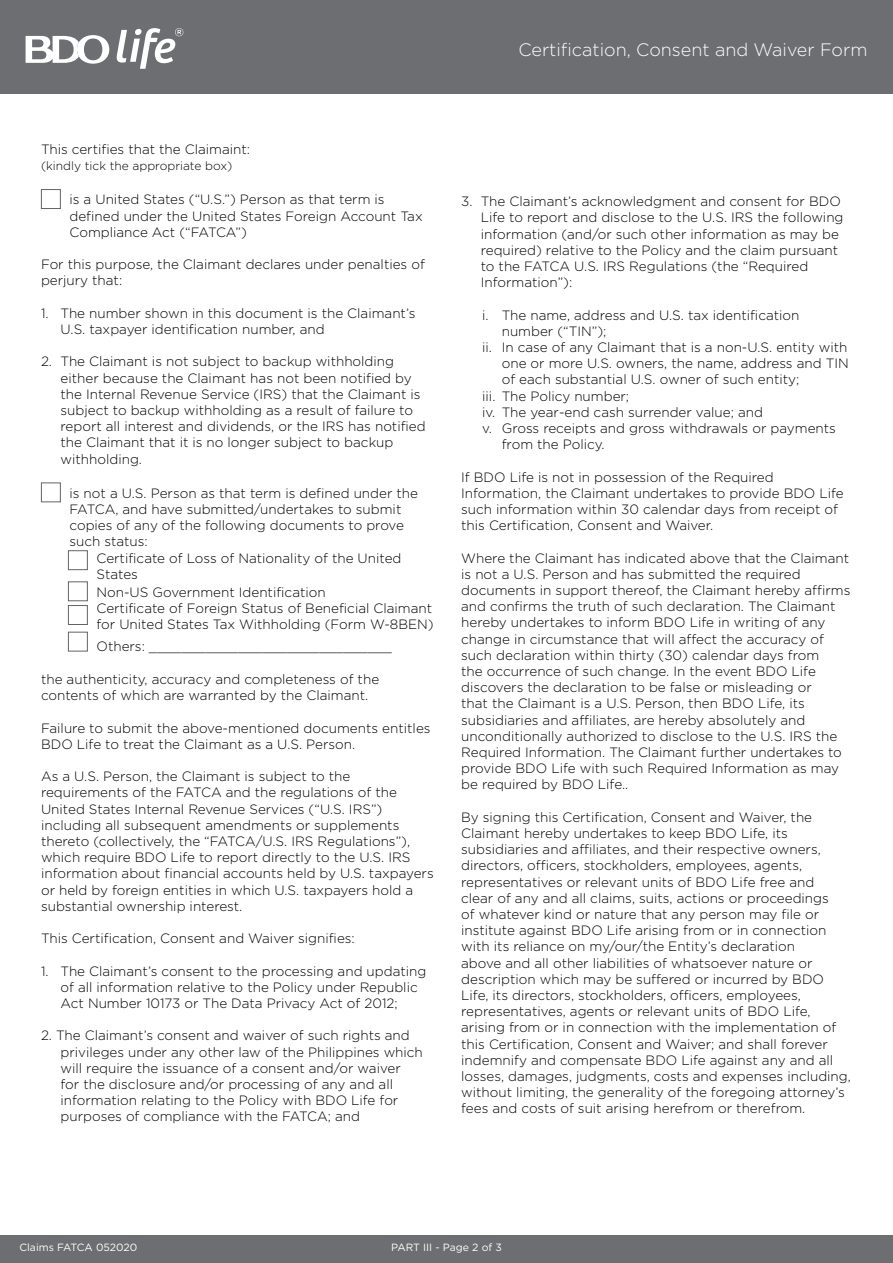
<style>
.page{position:relative;width:893px;height:1263px;background:#fff}
.page>*{position:absolute;margin:0;border:0;box-sizing:border-box;transform-origin:0 0}
.t1{font:300 18px "Gotham";color:#fff}
.t2{font:300 13.5px/16.2px "Gotham";color:#000}
.t3{font:300 12px "Gotham";color:#000}
.t4{font:10.5px "Gotham";color:#fff}
</style>
<div class="page">
<div style="left:0;top:0;width:893px;height:94px;background:#6d6e71"></div>
<div style="left:0;top:1235px;width:893px;height:28px;background:#6d6e71"></div>
<svg style="left:26px;top:35px;width:83px;height:29px"></svg>
<svg style="left:117px;top:28px;width:66px;height:41px"></svg>
<div style="left:41px;top:189px;width:20px;height:20px;border:1px solid #636466"></div>
<div style="left:41px;top:482px;width:20px;height:20px;border:1px solid #636466"></div>
<div style="left:68px;top:550px;width:20px;height:20px;border:1px solid #636466"></div>
<div style="left:68px;top:581px;width:20px;height:20px;border:1px solid #636466"></div>
<div style="left:68px;top:605px;width:20px;height:20px;border:1px solid #636466"></div>
<div style="left:68px;top:632px;width:20px;height:19px;border:1px solid #636466"></div>
<h1 class="t1" style="left:518px;top:39px;width:350px">Certification, Consent and Waiver Form</h1>
<p class="t2" style="left:41px;top:141px;width:211px">This certifies that the Claimaint:</p>
<p class="t3" style="left:41px;top:159px;width:193px">(kindly tick the appropriate box)</p>
<p class="t2" style="left:70px;top:191px;width:355px">is a United States (“U.S.”) Person as that term is defined under the United States Foreign Account Tax<br>Compliance Act (“FATCA”)</p>
<p class="t2" style="left:41px;top:256px;width:385px">For this purpose, the Claimant declares under penalties of perjury that:</p>
<p class="t2" style="left:61px;top:305px;width:356px;text-indent:-19px">1. The number shown in this document is the Claimant’s<br>U.S. taxpayer identification number, and</p>
<p class="t2" style="left:61px;top:353px;width:367px;text-indent:-19px">2. The Claimant is not subject to backup withholding either because the Claimant has not been notified by the Internal Revenue Service (IRS) that the Claimant is subject to backup withholding as a result of failure to report all interest and dividends, or the IRS has notified the Claimant that it is no longer subject to backup withholding.</p>
<p class="t2" style="left:70px;top:485px;width:350px">is not a U.S. Person as that term is defined under the FATCA, and have submitted/undertakes to submit copies of any of the following documents to prove such status:</p>
<p class="t2" style="left:97px;top:549px;width:306px">Certificate of Loss of Nationality of the United<br>States</p>
<p class="t2" style="left:97px;top:584px;width:339px">Non-US Government Identification<br>Certificate of Foreign Status of Beneficial Claimant for United States Tax Withholding (Form W-8BEN)</p>
<p class="t2" style="left:97px;top:638px;width:297px">Others: ______________________________</p>
<p class="t2" style="left:41px;top:671px;width:340px">the authenticity, accuracy and completeness of the contents of which are warranted by the Claimant.</p>
<p class="t2" style="left:41px;top:719px;width:391px">Failure to submit the above-mentioned documents entitles<br>BDO Life to treat the Claimant as a U.S. Person.</p>
<p class="t2" style="left:41px;top:768px;width:394px">As a U.S. Person, the Claimant is subject to the requirements of the FATCA and the regulations of the United States Internal Revenue Services (“U.S. IRS”) including all subsequent amendments or supplements thereto (collectively, the “FATCA/U.S. IRS Regulations”), which require BDO Life to report directly to the U.S. IRS information about financial accounts held by U.S. taxpayers or held by foreign entities in which U.S. taxpayers hold a substantial ownership interest.</p>
<p class="t2" style="left:41px;top:930px;width:315px">This Certification, Consent and Waiver signifies:</p>
<p class="t2" style="left:61px;top:962px;width:367px;text-indent:-19px">1. The Claimant’s consent to the processing and updating of all information relative to the Policy under Republic<br>Act Number 10173 or The Data Privacy Act of 2012;</p>
<p class="t2" style="left:61px;top:1027px;width:364px;text-indent:-19px">2. The Claimant’s consent and waiver of such rights and privileges under any other law of the Philippines which will require the issuance of a consent and/or waiver for the disclosure and/or processing of any and all information relating to the Policy with BDO Life for purposes of compliance with the FATCA; and</p>
<p class="t2" style="left:481px;top:193px;width:364px;text-indent:-19px">3. The Claimant’s acknowledgment and consent for BDO Life to report and disclose to the U.S. IRS the following information (and/or such other information as may be required) relative to the Policy and the claim pursuant to the FATCA U.S. IRS Regulations (the “Required Information”):</p>
<p class="t2" style="left:482px;top:306px;width:319px">i. The name, address and U.S. tax identification</p>
<p class="t2" style="left:502px;top:323px;width:106px">number (“TIN”);</p>
<p class="t2" style="left:482px;top:339px;width:367px">ii. In case of any Claimant that is a non-U.S. entity with</p>
<p class="t2" style="left:502px;top:355px;width:349px">one or more U.S. owners, the name, address and TIN</p>
<p class="t2" style="left:502px;top:371px;width:299px">of each substantial U.S. owner of such entity;</p>
<p class="t2" style="left:482px;top:387px;width:148px">iii. The Policy number;</p>
<p class="t2" style="left:482px;top:404px;width:282px">iv. The year-end cash surrender value; and</p>
<p class="t2" style="left:482px;top:420px;width:355px">v. Gross receipts and gross withdrawals or payments</p>
<p class="t2" style="left:502px;top:436px;width:104px">from the Policy.</p>
<p class="t2" style="left:461px;top:468px;width:384px">If BDO Life is not in possession of the Required Information, the Claimant undertakes to provide BDO Life such information within 30 calendar days from receipt of this Certification, Consent and Waiver.</p>
<p class="t2" style="left:461px;top:549px;width:391px">Where the Claimant has indicated above that the Claimant is not a U.S. Person and has submitted the required documents in support thereof, the Claimant hereby affirms and confirms the truth of such declaration. The Claimant hereby undertakes to inform BDO Life in writing of any change in circumstance that will affect the accuracy of such declaration within thirty (30) calendar days from<br>the occurrence of such change. In the event BDO Life discovers the declaration to be false or misleading or<br>that the Claimant is a U.S. Person, then BDO Life, its subsidiaries and affiliates, are hereby absolutely and unconditionally authorized to disclose to the U.S. IRS the Required Information. The Claimant further undertakes to provide BDO Life with such Required Information as may be required by BDO Life..</p>
<p class="t2" style="left:461px;top:809px;width:391px">By signing this Certification, Consent and Waiver, the Claimant hereby undertakes to keep BDO Life, its subsidiaries and affiliates, and their respective owners, directors, officers, stockholders, employees, agents, representatives or relevant units of BDO Life free and<br>clear of any and all claims, suits, actions or proceedings<br>of whatever kind or nature that any person may file or institute against BDO Life arising from or in connection with its reliance on my/our/the Entity’s declaration<br>above and all other liabilities of whatsoever nature or description which may be suffered or incurred by BDO Life, its directors, stockholders, officers, employees, representatives, agents or relevant units of BDO Life, arising from or in connection with the implementation of this Certification, Consent and Waiver; and shall forever indemnify and compensate BDO Life against any and all losses, damages, judgments, costs and expenses including, without limiting, the generality of the foregoing attorney’s fees and costs of suit arising herefrom or therefrom.</p>
<p class="t4" style="left:19px;top:1241px;width:119px">Claims FATCA 052020</p>
<p class="t4" style="left:391px;top:1241px;width:112px">PART III - Page 2 of 3</p>
</div>
